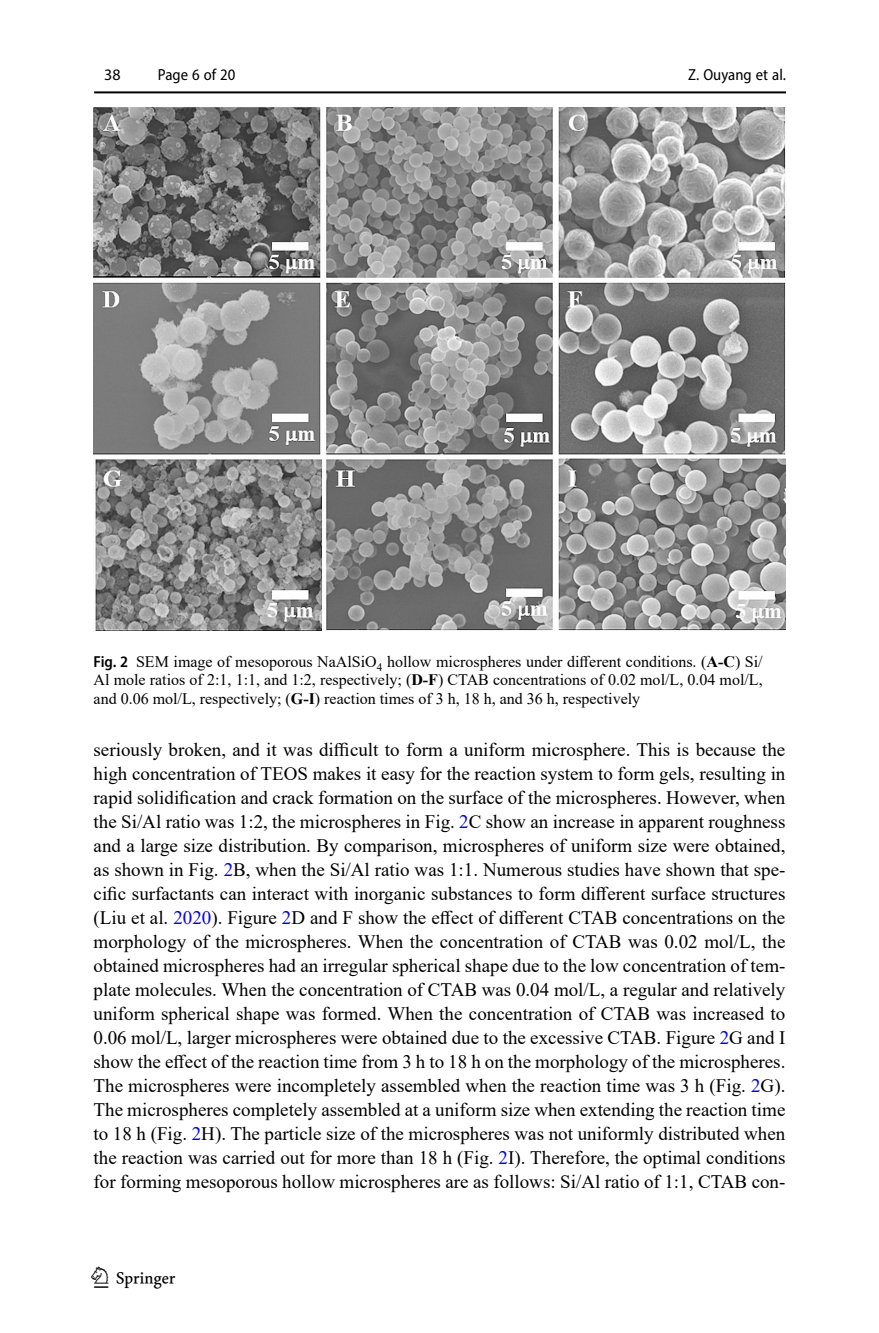
<style>
.page{position:relative;width:879px;height:1333px;background:#fff}
.page>*{position:absolute;margin:0;border:0;box-sizing:border-box;transform-origin:0 0}
.t1{font:30px "Springnew";color:#000}
.Body_Text{font:19px/24px "Times New Roman";color:#000;text-align:justify}
.Figure_Caption{font:16px/18.4px "Times New Roman";color:#000;text-align:justify}
.t2{font:semi-condensed 16px "Myriad Pro";color:#000}
.t3{font:16px "Myriad Pro";color:#000}
.s1{font-family:"Myriad Pro";font-weight:600;font-stretch:semi-condensed}
.s2{font-weight:700}
.s3{color:#00f}
</style>
<div class="page">
<hr style="left:94px;top:91px;width:692px;height:2px;background:#000">
<img style="left:94px;top:108px;width:691px;height:522px">
<p class="t3" style="left:104px;top:65px;width:18px">38</p>
<p class="t2" style="left:158px;top:65px;width:79px">Page 6 of 20</p>
<p class="t2" style="left:688px;top:65px;width:99px">Z. Ouyang et al.</p>
<p class="Figure_Caption" style="left:94px;top:651px;width:670px"><span class="s1">Fig. 2</span> SEM image of mesoporous NaAlSiO<sub>4</sub> hollow microspheres under different conditions. (<span class="s2">A-C</span>) Si/ Al mole ratios of 2:1, 1:1, and 1:2, respectively; (<span class="s2">D-F</span>) CTAB concentrations of 0.02 mol/L, 0.04 mol/L, and 0.06 mol/L, respectively; (<span class="s2">G-I</span>) reaction times of 3 h, 18 h, and 36 h, respectively</p>
<p class="Body_Text" style="left:94px;top:737px;width:693px">seriously broken, and it was difficult to form a uniform microsphere. This is because the high concentration of TEOS makes it easy for the reaction system to form gels, resulting in rapid solidification and crack formation on the surface of the microspheres. However, when the Si/Al ratio was 1:2, the microspheres in Fig. <span class="s3">2</span>C show an increase in apparent roughness and a large size distribution. By comparison, microspheres of uniform size were obtained, as shown in Fig. <span class="s3">2</span>B, when the Si/Al ratio was 1:1. Numerous studies have shown that spe&shy;cific surfactants can interact with inorganic substances to form different surface structures (Liu et al. <span class="s3">2020</span>). Figure <span class="s3">2</span>D and F show the effect of different CTAB concentrations on the morphology of the microspheres. When the concentration of CTAB was 0.02 mol/L, the obtained microspheres had an irregular spherical shape due to the low concentration of tem&shy;plate molecules. When the concentration of CTAB was 0.04 mol/L, a regular and relatively uniform spherical shape was formed. When the concentration of CTAB was increased to 0.06 mol/L, larger microspheres were obtained due to the excessive CTAB. Figure <span class="s3">2</span>G and I show the effect of the reaction time from 3 h to 18 h on the morphology of the microspheres.<br>The microspheres were incompletely assembled when the reaction time was 3 h (Fig. <span class="s3">2</span>G).<br>The microspheres completely assembled at a uniform size when extending the reaction time to 18 h (Fig. <span class="s3">2</span>H). The particle size of the microspheres was not uniformly distributed when the reaction was carried out for more than 18 h (Fig. <span class="s3">2</span>I). Therefore, the optimal conditions for forming mesoporous hollow microspheres are as follows: Si/Al ratio of 1:1, CTAB con-</p>
<h1 class="t1" style="left:94px;top:1260px;width:83px">1 3</h1>
</div>
